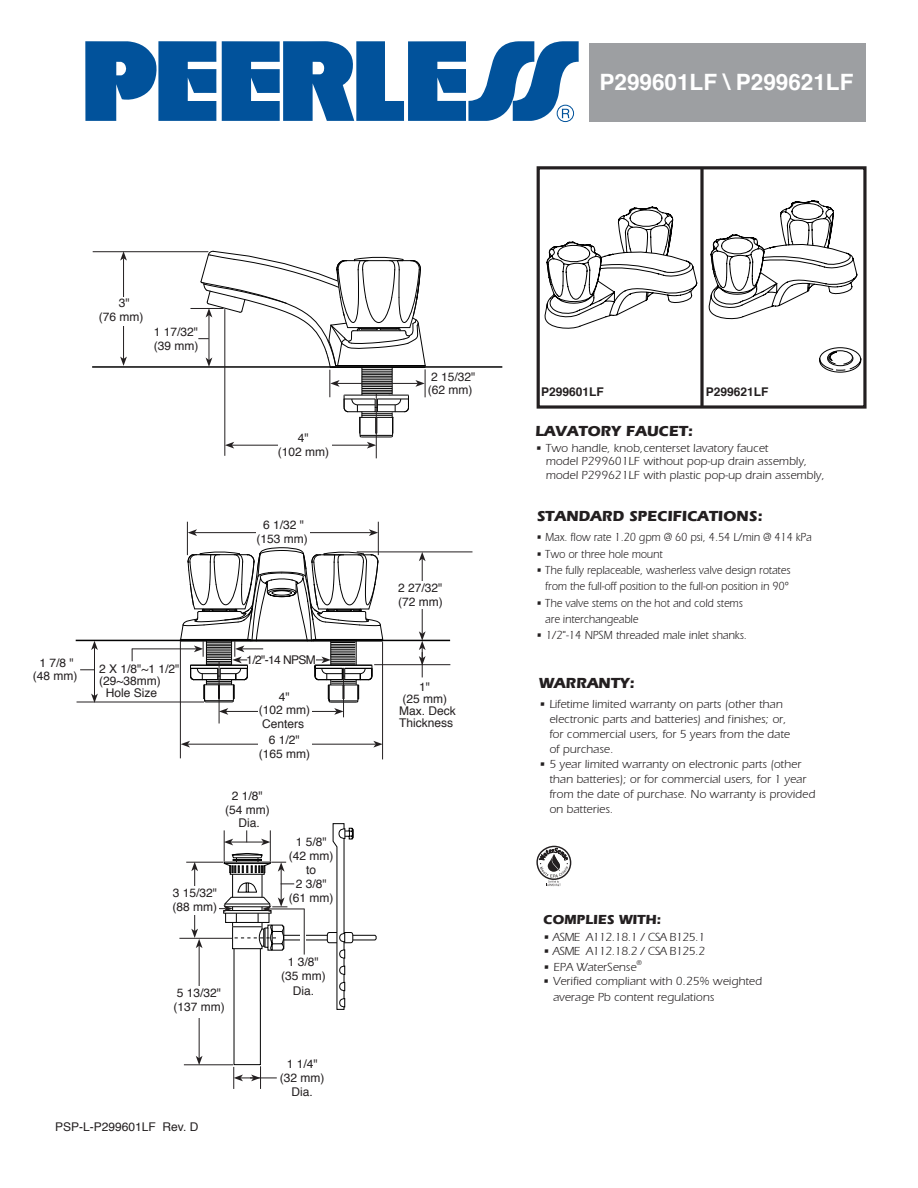
<style>
.page{position:relative;width:918px;height:1188px;background:#fff}
.page>*{position:absolute;margin:0;border:0;box-sizing:border-box;transform-origin:0 0}
.t1{font:700 22.5px "Helvetica";color:#fff}
.t2{font:700 15px "Itc Eras";color:#231f20}
.t3{font:700 13.5px "Itc Eras";color:#231f20}
.specbullets{font:12px "Itc Eras";color:#231f20}
.t4{font:12px "Helvetica";color:#231f20}
.specbullets-2{font:12px "Itc Eras";color:#231f20;scale:.9 1}
.specbullets-3{font:12px "Itc Eras";letter-spacing:-.03em;color:#231f20}
.specbullets-4{font:12px "Itc Eras";color:#231f20;scale:.92 1}
.t5{font:700 12px "Helvetica";color:#231f20}
.t6{font:7.05px "Itc Eras";color:#231f20}
</style>
<div class="page">
<div style="left:590px;top:43px;width:276px;height:79px;background:#9d9fa2"></div>
<hr style="left:92px;top:366px;width:410px;height:2px;background:#030303">
<hr style="left:76px;top:640px;width:374px;height:1px;background:#030303">
<div style="left:234px;top:947px;width:27px;height:118px;border:1px solid #030303"></div>
<svg style="left:85px;top:41px;width:131px;height:80px"></svg>
<div style="left:557px;top:105px;width:17px;height:17px;border:1px solid #01529b;border-radius:50%"></div>
<svg style="left:222px;top:41px;width:357px;height:80px"></svg>
<svg style="left:728px;top:715px;width:3px;height:8px"></svg>
<svg style="left:545px;top:207px;width:152px;height:122px"></svg>
<svg style="left:709px;top:200px;width:149px;height:120px"></svg>
<svg style="left:819px;top:347px;width:42px;height:25px"></svg>
<svg style="left:537px;top:846px;width:34px;height:33px"></svg>
<div style="left:536px;top:846px;width:35px;height:34px;border:1px solid #231f20;border-radius:50%"></div>
<svg style="left:539px;top:845px;width:29px;height:41px"></svg>
<hr style="left:93px;top:251px;width:115px;height:1px;background:#231f20">
<hr style="left:190px;top:308px;width:33px;height:1px;background:#231f20">
<hr style="left:225px;top:309px;width:1px;height:147px;background:#231f20">
<hr style="left:180px;top:641px;width:1px;height:117px;background:#231f20">
<hr style="left:179px;top:938px;width:54px;height:1px;background:#231f20">
<hr style="left:184px;top:1064px;width:49px;height:1px;background:#231f20">
<hr style="left:186px;top:862px;width:37px;height:1px;background:#231f20">
<hr style="left:219px;top:662px;width:1px;height:61px;background:#231f20">
<hr style="left:77px;top:702px;width:127px;height:1px;background:#231f20">
<hr style="left:343px;top:668px;width:1px;height:49px;background:#231f20">
<hr style="left:382px;top:642px;width:1px;height:117px;background:#231f20">
<hr style="left:376px;top:394px;width:1px;height:64px;background:#231f20">
<hr style="left:357px;top:552px;width:115px;height:1px;background:#231f20">
<hr style="left:374px;top:664px;width:76px;height:1px;background:#231f20">
<svg style="left:80px;top:669px;width:14px;height:1px"></svg>
<div style="left:537px;top:166px;width:330px;height:243px;border:3px solid #231f20"></div>
<hr style="left:123px;top:258px;width:1px;height:101px;background:#231f20">
<svg style="left:120px;top:251px;width:7px;height:10px"></svg>
<svg style="left:120px;top:357px;width:7px;height:9px"></svg>
<hr style="left:94px;top:648px;width:1px;height:48px;background:#231f20">
<svg style="left:91px;top:641px;width:7px;height:9px"></svg>
<svg style="left:91px;top:694px;width:7px;height:9px"></svg>
<hr style="left:132px;top:649px;width:64px;height:1px;background:#231f20">
<hr style="left:188px;top:744px;width:188px;height:1px;background:#231f20">
<svg style="left:373px;top:741px;width:10px;height:7px"></svg>
<svg style="left:181px;top:741px;width:9px;height:7px"></svg>
<hr style="left:194px;top:869px;width:1px;height:62px;background:#231f20">
<svg style="left:191px;top:862px;width:7px;height:9px"></svg>
<hr style="left:199px;top:946px;width:1px;height:112px;background:#231f20">
<svg style="left:196px;top:1056px;width:7px;height:9px"></svg>
<svg style="left:191px;top:929px;width:12px;height:19px"></svg>
<svg style="left:233px;top:1066px;width:44px;height:23px"></svg>
<svg style="left:218px;top:823px;width:159px;height:187px"></svg>
<svg style="left:180px;top:521px;width:203px;height:194px"></svg>
<hr style="left:422px;top:559px;width:1px;height:75px;background:#231f20">
<svg style="left:419px;top:552px;width:7px;height:9px"></svg>
<svg style="left:419px;top:631px;width:7px;height:46px"></svg>
<svg style="left:198px;top:251px;width:228px;height:198px"></svg>
<div style="left:99px;top:297px;width:50px;height:29px;background:#fff"></div>
<div style="left:278px;top:432px;width:53px;height:31px;background:#fff"></div>
<div style="left:257px;top:519px;width:53px;height:27px;background:#fff"></div>
<div style="left:259px;top:734px;width:53px;height:31px;background:#fff"></div>
<div style="left:171px;top:887px;width:47px;height:28px;background:#fff"></div>
<div style="left:167px;top:987px;width:64px;height:31px;background:#fff"></div>
<div style="left:259px;top:691px;width:53px;height:42px;background:#fff"></div>
<div style="left:398px;top:582px;width:50px;height:27px;background:#fff"></div>
<svg style="left:700px;top:168px;width:4px;height:239px"></svg>
<p class="t1" style="left:600px;top:63px;width:255px">P299601LF \ P299621LF</p>
<p class="t4" style="left:119px;top:294px;width:12px">3"</p>
<p class="t4" style="left:99px;top:307px;width:46px">(76 mm)</p>
<p class="t4" style="left:154px;top:323px;width:46px">1 17/32"</p>
<p class="t4" style="left:154px;top:336px;width:46px">(39 mm)</p>
<p class="t4" style="left:298px;top:429px;width:12px">4"</p>
<p class="t4" style="left:278px;top:442px;width:53px">(102 mm)</p>
<p class="t4" style="left:263px;top:516px;width:42px">6 1/32 "</p>
<p class="t4" style="left:257px;top:530px;width:53px">(153 mm)</p>
<p class="t4" style="left:39px;top:653px;width:36px">1 7/8 "</p>
<p class="t4" style="left:33px;top:667px;width:46px">(48 mm)</p>
<p class="t4" style="left:99px;top:659px;width:82px">2 X 1/8"~1 1/2"</p>
<p class="t4" style="left:99px;top:671px;width:63px">(29~38mm)</p>
<p class="t4" style="left:106px;top:683px;width:53px">Hole Size</p>
<p class="t4" style="left:173px;top:883px;width:46px">3 15/32"</p>
<p class="t4" style="left:173px;top:897px;width:46px">(88 mm)</p>
<p class="t4" style="left:246px;top:650px;width:71px">1/2"-14 NPSM</p>
<p class="t4" style="left:279px;top:687px;width:12px">4"</p>
<p class="t4" style="left:259px;top:701px;width:53px">(102 mm)</p>
<p class="t4" style="left:262px;top:714px;width:44px">Centers</p>
<p class="t4" style="left:269px;top:731px;width:32px">6 1/2"</p>
<p class="t4" style="left:259px;top:744px;width:53px">(165 mm)</p>
<p class="t4" style="left:232px;top:787px;width:32px">2 1/8"</p>
<p class="t4" style="left:225px;top:800px;width:46px">(54 mm)</p>
<p class="t4" style="left:238px;top:814px;width:23px">Dia.</p>
<p class="t4" style="left:296px;top:832px;width:32px">1 5/8"</p>
<p class="t4" style="left:289px;top:846px;width:46px">(42 mm)</p>
<p class="t4" style="left:306px;top:860px;width:12px">to</p>
<p class="t4" style="left:296px;top:874px;width:32px">2 3/8"</p>
<p class="t4" style="left:289px;top:889px;width:46px">(61 mm)</p>
<p class="t4" style="left:177px;top:984px;width:46px">5 13/32"</p>
<p class="t4" style="left:173px;top:998px;width:53px">(137 mm)</p>
<p class="t4" style="left:288px;top:953px;width:32px">1 3/8"</p>
<p class="t4" style="left:281px;top:967px;width:46px">(35 mm)</p>
<p class="t4" style="left:293px;top:981px;width:23px">Dia.</p>
<p class="t4" style="left:287px;top:1055px;width:32px">1 1/4"</p>
<p class="t4" style="left:280px;top:1069px;width:46px">(32 mm)</p>
<p class="t4" style="left:292px;top:1083px;width:23px">Dia.</p>
<p class="t4" style="left:55px;top:1118px;width:145px">PSP-L-P299601LF Rev. D</p>
<p class="t4" style="left:431px;top:367px;width:46px">2 15/32"</p>
<p class="t4" style="left:428px;top:381px;width:46px">(62 mm)</p>
<p class="t4" style="left:398px;top:579px;width:46px">2 27/32"</p>
<p class="t4" style="left:398px;top:592px;width:46px">(72 mm)</p>
<p class="t4" style="left:419px;top:677px;width:12px">1"</p>
<p class="t4" style="left:403px;top:689px;width:46px">(25 mm)</p>
<p class="t4" style="left:399px;top:701px;width:58px">Max. Deck</p>
<p class="t4" style="left:399px;top:713px;width:56px">Thickness</p>
<p class="t5" style="left:541px;top:382px;width:64px">P299601LF</p>
<p class="t5" style="left:706px;top:382px;width:64px">P299621LF</p>
<p class="t2" style="left:535px;top:423px;width:159px">LAVATORY FAUCET:</p>
<p class="specbullets" style="left:536px;top:441px;width:234px">• Two handle, knob,centerset lavatory faucet</p>
<p class="specbullets" style="left:546px;top:455px;width:263px">model P299601LF without pop-up drain assembly,</p>
<p class="specbullets" style="left:546px;top:468px;width:281px">model P299621LF with plastic pop-up drain assembly,</p>
<p class="t2" style="left:537px;top:507px;width:227px">STANDARD SPECIFICATIONS:</p>
<p class="specbullets-2" style="left:536px;top:531px;width:308px">• Max. flow rate 1.20 gpm @ 60 psi, 4.54 L/min @ 414 kPa</p>
<p class="specbullets-2" style="left:536px;top:547px;width:142px">• Two or three hole mount</p>
<p class="specbullets-2" style="left:536px;top:563px;width:284px">• The fully replaceable, washerless valve design rotates</p>
<p class="specbullets-2" style="left:545px;top:579px;width:273px">from the full-off position to the full-on position in 90°</p>
<p class="specbullets-2" style="left:536px;top:596px;width:231px">• The valve stems on the hot and cold stems</p>
<p class="specbullets-2" style="left:545px;top:612px;width:105px">are interchangeable</p>
<p class="specbullets-4" style="left:536px;top:628px;width:231px">• 1/2"-14 NPSM threaded male inlet shanks.</p>
<p class="t2" style="left:539px;top:674px;width:97px">WARRANTY:</p>
<p class="specbullets" style="left:539px;top:698px;width:245px">• Lifetime limited warranty on parts (other than</p>
<p class="specbullets" style="left:549px;top:713px;width:239px">electronic parts and batteries) and inishes; or,</p>
<p class="specbullets" style="left:549px;top:728px;width:242px">for commercial users, for 5 years from the date</p>
<p class="specbullets" style="left:549px;top:743px;width:66px">of purchase.</p>
<p class="specbullets" style="left:539px;top:758px;width:264px">• 5 year limited warranty on electronic parts (other</p>
<p class="specbullets" style="left:549px;top:773px;width:259px">than batteries); or for commercial users, for 1 year</p>
<p class="specbullets" style="left:549px;top:788px;width:267px">from the date of purchase. No warranty is provided</p>
<p class="specbullets" style="left:549px;top:803px;width:65px">on batteries.</p>
<p class="t3" style="left:543px;top:912px;width:119px">COMPLIES WITH:</p>
<p class="specbullets-3" style="left:543px;top:930px;width:163px">• ASME A112.18.1 / CSA B125.1</p>
<p class="specbullets-3" style="left:543px;top:945px;width:163px">• ASME A112.18.2 / CSA B125.2</p>
<p class="specbullets" style="left:543px;top:960px;width:95px">• EPA WaterSense</p>
<p class="t6" style="left:637px;top:959px;width:7px">®</p>
<p class="specbullets" style="left:543px;top:974px;width:221px">• Verified compliant with 0.25% weighted</p>
<p class="specbullets" style="left:553px;top:990px;width:163px">average Pb content regulations</p>
</div>
